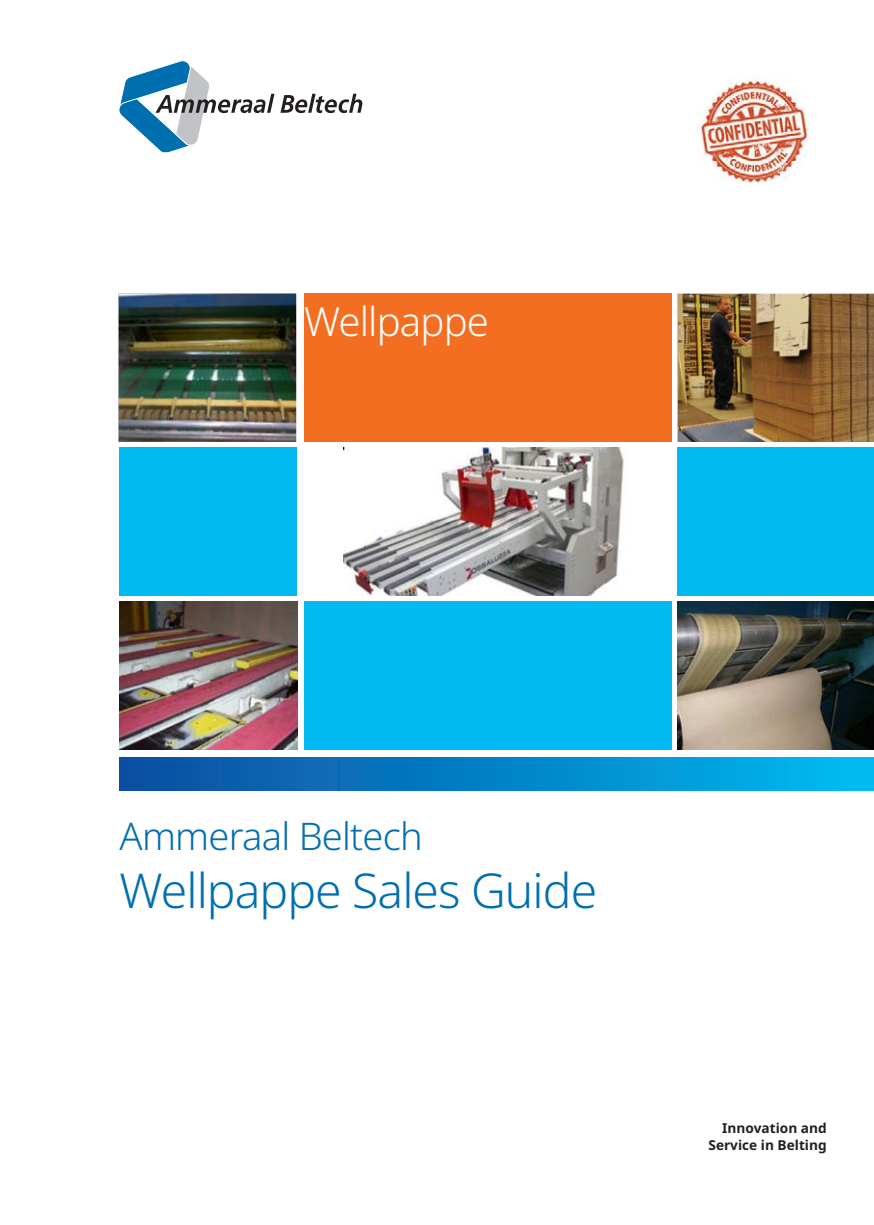
<style>
.page{position:relative;width:874px;height:1225px;background:#fff}
.page>*{position:absolute;margin:0;border:0;box-sizing:border-box;transform-origin:0 0}
.t1{font:300 48px "Noto Sans";letter-spacing:-.02em;color:#006faf}
.t2{font:300 40px "Noto Sans";letter-spacing:-.02em;color:#fff}
.t3{font:300 38px "Noto Sans";letter-spacing:-.02em;color:#006faf}
.t4{font:700 13.6px "Noto Sans";color:#231f20}
</style>
<div class="page">
<img style="left:119px;top:294px;width:177px;height:148px">
<div style="left:304px;top:294px;width:367px;height:148px;background:#f36e21"></div>
<img style="left:677px;top:294px;width:196px;height:148px">
<div style="left:119px;top:447px;width:177px;height:149px;background:#00baf1"></div>
<img style="left:343px;top:447px;width:281px;height:149px">
<div style="left:677px;top:448px;width:196px;height:148px;background:#00baf1"></div>
<img style="left:120px;top:601px;width:177px;height:148px">
<div style="left:304px;top:601px;width:367px;height:148px;background:#00baf1"></div>
<img style="left:677px;top:601px;width:196px;height:148px">
<div style="left:120px;top:757px;width:753px;height:34px;background:linear-gradient(to right,#0c4c9f,#00bbf2)"></div>
<img style="left:697px;top:74px;width:113px;height:109px">
<svg style="left:119px;top:61px;width:155px;height:91px"></svg>
<svg style="left:280px;top:94px;width:82px;height:19px"></svg>
<p class="t2" style="left:304px;top:294px;width:186px">Wellpappe</p>
<p class="t3" style="left:120px;top:809px;width:304px">Ammeraal Beltech</p>
<p class="t1" style="left:120px;top:856px;width:479px">Wellpappe Sales Guide</p>
<p class="t4" style="left:722px;top:1118px;width:106px">Innovation and</p>
<p class="t4" style="left:708px;top:1135px;width:120px">Service in Belting</p>
</div>
